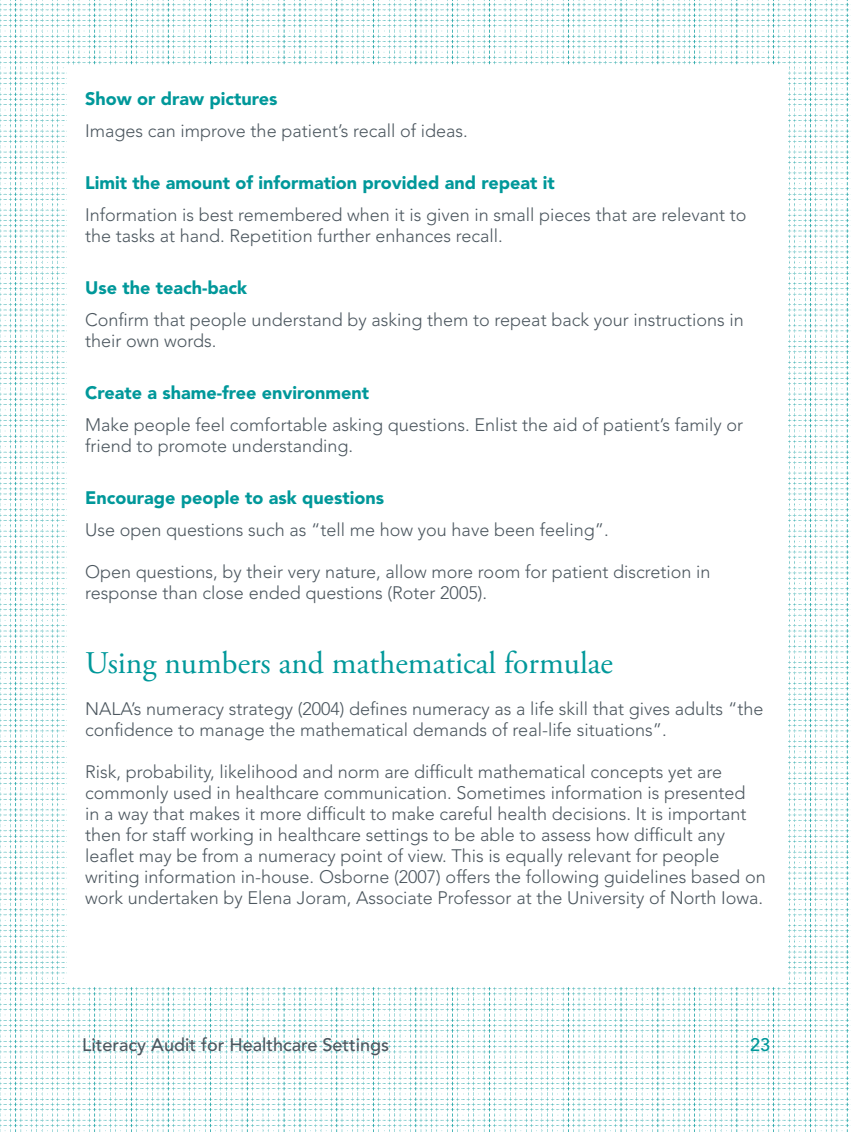
<style>
.page{position:relative;width:851px;height:1132px;background:#fff}
.page>*{position:absolute;margin:0;border:0;box-sizing:border-box;transform-origin:0 0}
.t1{font:31.5px "Adobe Garamond Pro";color:#00989a}
.t2{font:300 18px/21px "Avenir";color:#4c575f}
.t3{font:900 18px "Avenir";color:#00989a}
.t4{font:500 18px "Avenir";color:#4c575f}
.t5{font:500 18px "Avenir";color:#00989a}
</style>
<div class="page">
<img style="left:0;top:0;width:849px;height:1131px">
<div style="left:67px;top:66px;width:720px;height:920px;background:#fff"></div>
<p class="t3" style="left:85px;top:88px;width:194px">Show or draw pictures</p>
<p class="t2" style="left:85px;top:120px;width:384px">Images can improve the patient’s recall of ideas.</p>
<p class="t3" style="left:85px;top:172px;width:471px">Limit the amount of information provided and repeat it</p>
<p class="t2" style="left:85px;top:204px;width:662px">Information is best remembered when it is given in small pieces that are relevant to the tasks at hand. Repetition further enhances recall.</p>
<p class="t3" style="left:85px;top:277px;width:164px">Use the teach-back</p>
<p class="t2" style="left:85px;top:309px;width:660px">Confirm that people understand by asking them to repeat back your instructions in their own words.</p>
<p class="t3" style="left:85px;top:382px;width:285px">Create a shame-free environment</p>
<p class="t2" style="left:85px;top:414px;width:659px">Make people feel comfortable asking questions. Enlist the aid of patient’s family or friend to promote understanding.</p>
<p class="t3" style="left:85px;top:487px;width:300px">Encourage people to ask questions</p>
<p class="t2" style="left:85px;top:519px;width:525px">Use open questions such as “tell me how you have been feeling”.</p>
<p class="t2" style="left:85px;top:561px;width:627px">Open questions, by their very nature, allow more room for patient discretion in response than close ended questions (Roter 2005).</p>
<h1 class="t1" style="left:85px;top:643px;width:529px">Using numbers and mathematical formulae</h1>
<p class="t2" style="left:85px;top:697px;width:679px">NALA’s numeracy strategy (2004) defines numeracy as a life skill that gives adults “the confidence to manage the mathematical demands of real-life situations”.</p>
<p class="t2" style="left:85px;top:760px;width:682px">Risk, probability, likelihood and norm are difficult mathematical concepts yet are commonly used in healthcare communication. Sometimes information is presented<br>in a way that makes it more difficult to make careful health decisions. It is important then for staff working in healthcare settings to be able to assess how difficult any leaflet may be from a numeracy point of view. This is equally relevant for people writing information in-house. Osborne (2007) offers the following guidelines based on work undertaken by Elena Joram, Associate Professor at the University of North Iowa.</p>
<p class="t4" style="left:82px;top:1033px;width:308px">Literacy Audit for Healthcare Settings</p>
<p class="t5" style="left:750px;top:1033px;width:11px">23</p>
</div>
